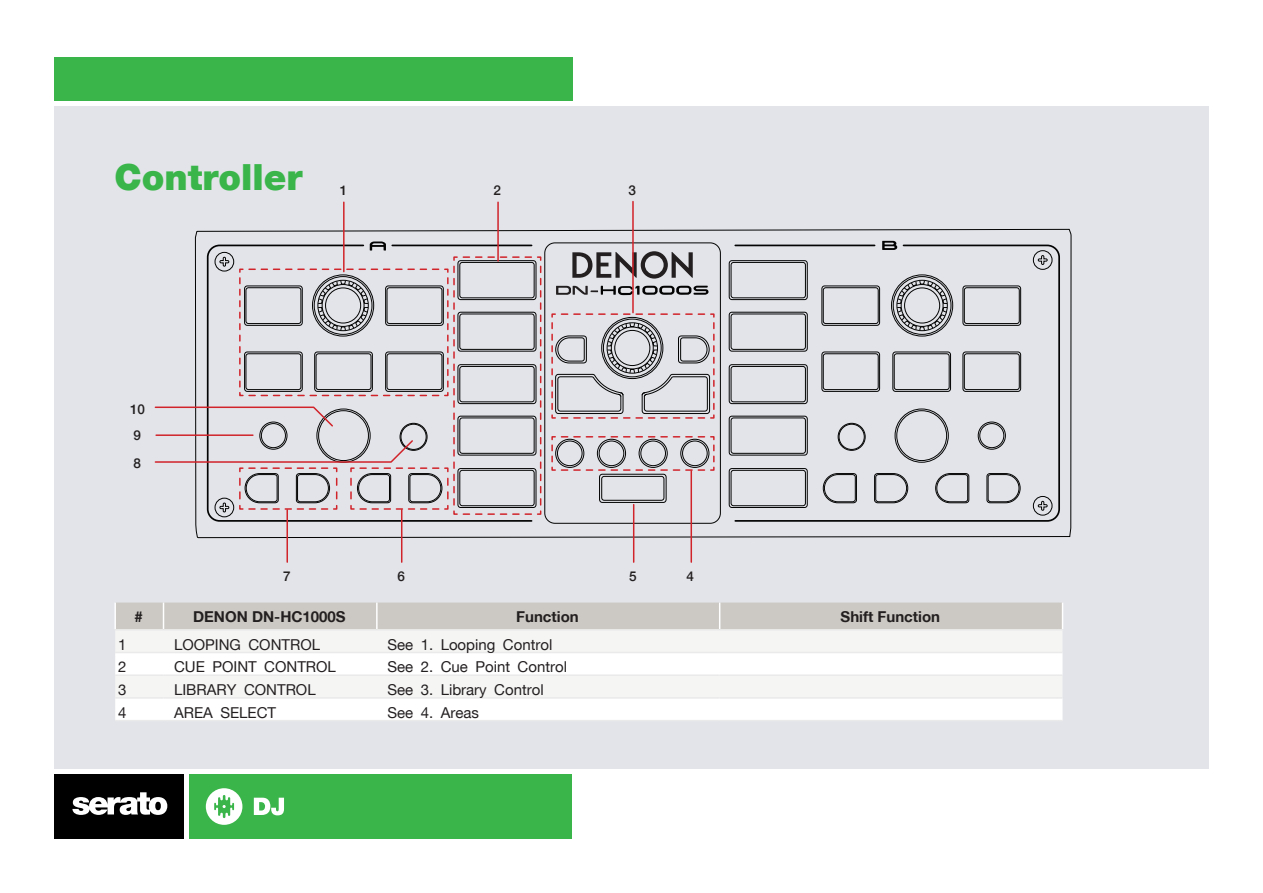
<style>
.page{position:relative;width:1263px;height:893px;background:#fff}
.page>*{position:absolute;margin:0;border:0;box-sizing:border-box;transform-origin:0 0}
.t1{font:900 36px "Serato";color:#3ab54a}
.t2{font:15px "Serato";color:#231f20}
.t3{font:700 15px "Serato";color:#231f20}
.t4{font:500 13.5px "Serato";color:#231f20}
</style>
<div class="page">
<div style="left:54px;top:106px;width:1155px;height:662px;background:#e2e4e9"></div>
<div style="left:54px;top:57px;width:518px;height:43px;background:#3ab54a"></div>
<div style="left:189px;top:774px;width:383px;height:65px;background:#3ab54a"></div>
<div style="left:54px;top:774px;width:130px;height:65px;background:#000"></div>
<svg style="left:72px;top:792px;width:95px;height:23px"></svg>
<svg style="left:254px;top:798px;width:30px;height:17px"></svg>
<svg style="left:206px;top:788px;width:36px;height:37px"></svg>
<svg style="left:195px;top:228px;width:877px;height:310px"></svg>
<div style="left:731px;top:262px;width:75px;height:36px;border:1px solid #030303;border-radius:3px"></div>
<div style="left:729px;top:260px;width:79px;height:40px;border:1px solid #030303;border-radius:3px"></div>
<div style="left:731px;top:314px;width:75px;height:36px;border:1px solid #030303;border-radius:3px"></div>
<div style="left:729px;top:312px;width:79px;height:40px;border:1px solid #030303;border-radius:3px"></div>
<div style="left:731px;top:366px;width:75px;height:36px;border:1px solid #030303;border-radius:3px"></div>
<div style="left:729px;top:364px;width:79px;height:40px;border:1px solid #030303;border-radius:3px"></div>
<div style="left:731px;top:417px;width:75px;height:37px;border:1px solid #030303;border-radius:3px"></div>
<div style="left:729px;top:416px;width:79px;height:39px;border:1px solid #030303;border-radius:3px"></div>
<div style="left:731px;top:470px;width:75px;height:36px;border:1px solid #030303;border-radius:3px"></div>
<div style="left:729px;top:468px;width:79px;height:40px;border:1px solid #030303;border-radius:3px"></div>
<div style="left:601px;top:476px;width:63px;height:25px;border:1px solid #030303;border-radius:3px"></div>
<div style="left:599px;top:474px;width:67px;height:29px;border:1px solid #030303;border-radius:3px"></div>
<div style="left:544px;top:242px;width:177px;height:282px;border:1px solid #030303;border-radius:10px"></div>
<svg style="left:206px;top:244px;width:327px;height:279px"></svg>
<svg style="left:733px;top:244px;width:328px;height:279px"></svg>
<svg style="left:572px;top:251px;width:121px;height:28px"></svg>
<svg style="left:556px;top:286px;width:152px;height:9px"></svg>
<svg style="left:370px;top:241px;width:16px;height:9px"></svg>
<svg style="left:882px;top:241px;width:15px;height:9px"></svg>
<hr style="left:343px;top:202px;width:2px;height:70px;background:#d1232a">
<hr style="left:497px;top:202px;width:2px;height:59px;background:#d1232a">
<hr style="left:286px;top:510px;width:2px;height:52px;background:#d1232a">
<hr style="left:401px;top:510px;width:1px;height:52px;background:#d1232a">
<svg style="left:551px;top:313px;width:164px;height:106px"></svg>
<hr style="left:632px;top:202px;width:2px;height:111px;background:#d1232a">
<svg style="left:551px;top:435px;width:164px;height:37px"></svg>
<hr style="left:690px;top:471px;width:2px;height:91px;background:#d1232a">
<hr style="left:633px;top:505px;width:1px;height:57px;background:#d1232a">
<svg style="left:154px;top:256px;width:388px;height:260px"></svg>
<div style="left:115px;top:630px;width:947px;height:67px;background:#f5f5f4"></div>
<div style="left:115px;top:653px;width:947px;height:21px;background:#fff"></div>
<div style="left:115px;top:699px;width:947px;height:21px;background:#fff"></div>
<hr style="left:114px;top:603px;width:2px;height:26px;background:#fff">
<div style="left:116px;top:603px;width:947px;height:26px;background:#ccc9c4"></div>
<hr style="left:114px;top:629px;width:49px;height:1px;background:#eaeaea">
<hr style="left:163px;top:629px;width:214px;height:1px;background:#eaeaea">
<hr style="left:377px;top:629px;width:343px;height:1px;background:#eaeaea">
<hr style="left:720px;top:629px;width:343px;height:1px;background:#eaeaea">
<hr style="left:115px;top:652px;width:48px;height:1px;background:#eaeaea">
<hr style="left:163px;top:652px;width:214px;height:1px;background:#eaeaea">
<hr style="left:377px;top:652px;width:343px;height:1px;background:#eaeaea">
<hr style="left:720px;top:652px;width:342px;height:1px;background:#eaeaea">
<hr style="left:115px;top:674px;width:48px;height:2px;background:#eaeaea">
<hr style="left:163px;top:674px;width:214px;height:2px;background:#eaeaea">
<hr style="left:377px;top:674px;width:343px;height:2px;background:#eaeaea">
<hr style="left:720px;top:674px;width:342px;height:2px;background:#eaeaea">
<hr style="left:115px;top:697px;width:48px;height:2px;background:#eaeaea">
<hr style="left:163px;top:697px;width:214px;height:2px;background:#eaeaea">
<hr style="left:377px;top:697px;width:343px;height:2px;background:#eaeaea">
<hr style="left:720px;top:697px;width:342px;height:2px;background:#eaeaea">
<hr style="left:115px;top:720px;width:48px;height:1px;background:#eaeaea">
<hr style="left:163px;top:720px;width:214px;height:1px;background:#eaeaea">
<hr style="left:377px;top:720px;width:343px;height:1px;background:#eaeaea">
<hr style="left:720px;top:720px;width:342px;height:1px;background:#eaeaea">
<p class="t1" style="left:114px;top:156px;width:189px">Controller</p>
<p class="t4" style="left:340px;top:183px;width:9px">1</p>
<p class="t4" style="left:494px;top:183px;width:9px">2</p>
<p class="t4" style="left:628px;top:182px;width:9px">3</p>
<p class="t4" style="left:130px;top:401px;width:17px">10</p>
<p class="t4" style="left:133px;top:427px;width:9px">9</p>
<p class="t4" style="left:133px;top:455px;width:9px">8</p>
<p class="t4" style="left:283px;top:568px;width:9px">7</p>
<p class="t4" style="left:397px;top:568px;width:9px">6</p>
<p class="t4" style="left:629px;top:568px;width:9px">5</p>
<p class="t4" style="left:686px;top:568px;width:9px">4</p>
<p class="t3" style="left:134px;top:608px;width:10px">#</p>
<p class="t3" style="left:193px;top:608px;width:154px">DENON DN-HC1000S</p>
<p class="t3" style="left:516px;top:608px;width:64px">Function</p>
<p class="t3" style="left:841px;top:608px;width:101px">Shift Function</p>
<p class="t2" style="left:118px;top:635px;width:10px">1</p>
<p class="t2" style="left:174px;top:635px;width:148px">LOOPING CONTROL</p>
<p class="t2" style="left:387px;top:635px;width:167px">See 1. Looping Control</p>
<p class="t2" style="left:118px;top:658px;width:10px">2</p>
<p class="t2" style="left:174px;top:658px;width:163px">CUE POINT CONTROL</p>
<p class="t2" style="left:387px;top:658px;width:181px">See 2. Cue Point Control</p>
<p class="t2" style="left:118px;top:681px;width:10px">3</p>
<p class="t2" style="left:174px;top:681px;width:143px">LIBRARY CONTROL</p>
<p class="t2" style="left:387px;top:681px;width:158px">See 3. Library Control</p>
<p class="t2" style="left:118px;top:703px;width:10px">4</p>
<p class="t2" style="left:174px;top:703px;width:104px">AREA SELECT</p>
<p class="t2" style="left:387px;top:703px;width:93px">See 4. Areas</p>
</div>
